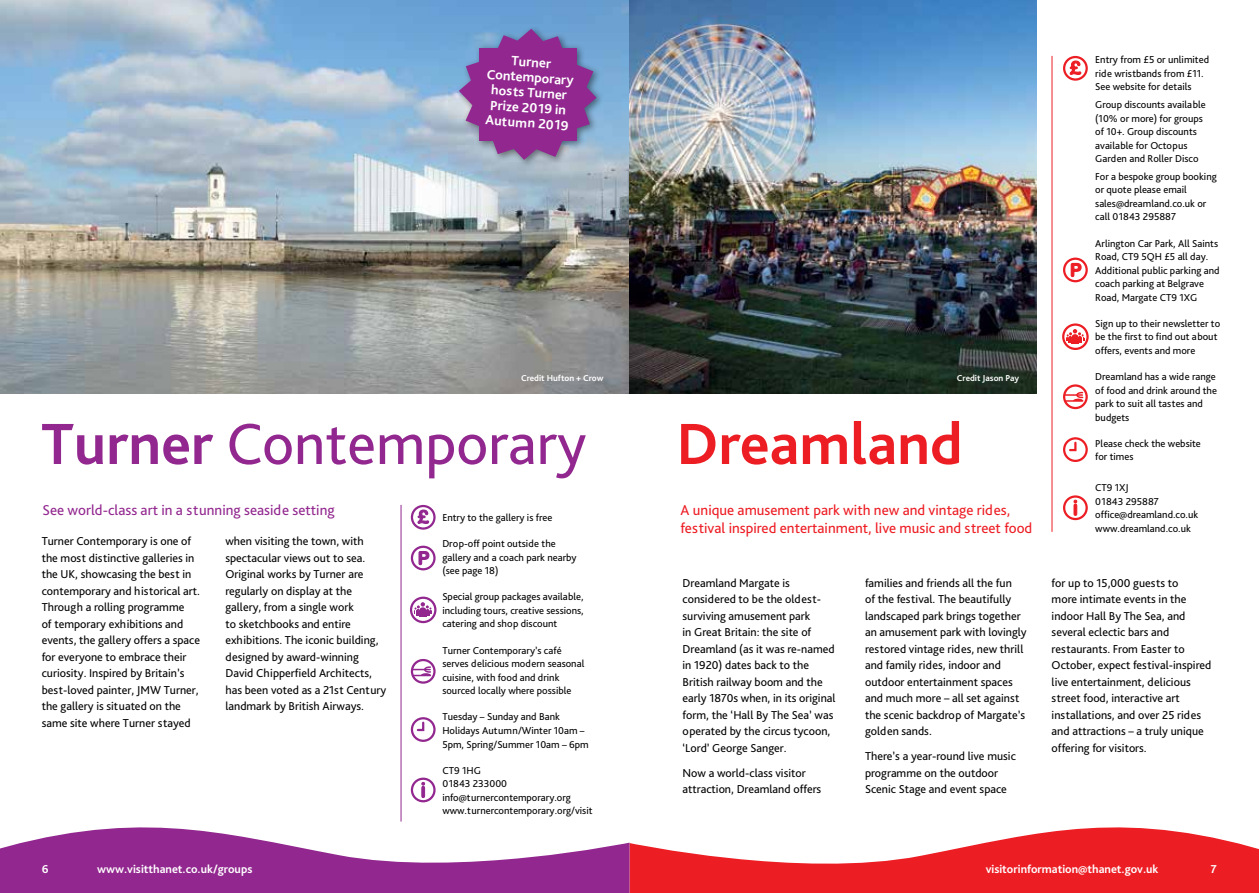
<style>
.page{position:relative;width:1259px;height:893px;background:#fff}
.page>*{position:absolute;margin:0;border:0;box-sizing:border-box;transform-origin:0 0}
.t1{font:60.75px "Bliss Pro";color:#92278f}
.t2{font:700 60.75px "Bliss Pro";color:#ed1d24}
.t3{font:15px/18px "Bliss Pro";color:#ed1d24}
.t4{font:15px "Bliss Pro";color:#92278f}
.t5{font:700 14.1px/15.1px "Bliss Pro";color:#fff;text-align:center}
.t6{font:12px/16.5px "Bliss Pro";color:#000}
.t7{font:700 12px "Bliss Pro";color:#fff}
.t8{font:10.5px/13.5px "Bliss Pro";color:#000}
.t9{font:700 9px "Bliss Pro";color:#fff}
.s1{font-weight:700}
</style>
<div class="page">
<img style="left:0;top:0;width:629px;height:393px">
<hr style="left:401px;top:505px;width:1px;height:316px;background:#92278f">
<svg style="left:629px;top:827px;width:630px;height:66px;fill:#ed1d24"></svg>
<svg style="left:0;top:806px;width:629px;height:87px;fill:#92278f"></svg>
<img style="left:629px;top:0;width:408px;height:393px">
<div style="left:410px;top:597px;width:26px;height:26px;border:2px solid #92278f;border-radius:50%"></div>
<div style="left:419px;top:610px;width:8px;height:7px;background:#92278f"></div>
<svg style="left:414px;top:602px;width:18px;height:14px"></svg>
<div style="left:411px;top:505px;width:24px;height:25px;border:2px solid #92278f;border-radius:50%"></div>
<svg style="left:417px;top:509px;width:13px;height:15px"></svg>
<svg style="left:418px;top:550px;width:12px;height:16px"></svg>
<div style="left:411px;top:546px;width:24px;height:24px;border:2px solid #92278f;border-radius:50%"></div>
<div style="left:411px;top:778px;width:24px;height:24px;border:2px solid #92278f;border-radius:50%"></div>
<svg style="left:421px;top:782px;width:4px;height:16px"></svg>
<div style="left:411px;top:717px;width:24px;height:25px;border:2px solid #92278f;border-radius:50%"></div>
<svg style="left:416px;top:720px;width:9px;height:12px"></svg>
<div style="left:411px;top:659px;width:24px;height:25px;border:2px solid #92278f;border-radius:50%"></div>
<svg style="left:413px;top:666px;width:19px;height:10px"></svg>
<hr style="left:1051px;top:56px;width:1px;height:476px;background:#ed1d24">
<div style="left:1063px;top:56px;width:24px;height:25px;border:2px solid #ed1d24;border-radius:50%"></div>
<svg style="left:1069px;top:60px;width:13px;height:15px"></svg>
<svg style="left:1070px;top:262px;width:12px;height:16px"></svg>
<div style="left:1063px;top:258px;width:24px;height:24px;border:2px solid #ed1d24;border-radius:50%"></div>
<div style="left:1063px;top:495px;width:24px;height:25px;border:2px solid #ed1d24;border-radius:50%"></div>
<svg style="left:1073px;top:500px;width:4px;height:16px"></svg>
<div style="left:1063px;top:437px;width:24px;height:25px;border:2px solid #ed1d24;border-radius:50%"></div>
<svg style="left:1067px;top:441px;width:10px;height:11px"></svg>
<div style="left:1063px;top:384px;width:24px;height:25px;border:2px solid #ed1d24;border-radius:50%"></div>
<svg style="left:1064px;top:391px;width:20px;height:11px"></svg>
<div style="left:1067px;top:337px;width:15px;height:7px;background:#ed1d24"></div>
<div style="left:1062px;top:323px;width:26px;height:27px;border:2px solid #ed1d24;border-radius:50%"></div>
<svg style="left:1066px;top:329px;width:18px;height:13px"></svg>
<div style="left:455px;top:25px;width:149px;height:143px;background:#000;opacity:.45"></div>
<svg style="left:459px;top:29px;width:137px;height:131px;background:#8e51a1"></svg>
<p class="t5" style="left:488px;top:51px;width:89px;rotate:4deg">Turner<br>Contemporary hosts Turner<br>Prize 2019 in<br>Autumn 2019</p>
<p class="t9" style="left:521px;top:372px;width:84px">Credit Hufton + Crow</p>
<h1 class="t1" style="left:41px;top:406px;width:546px"><span class="s1">Turner</span> Contemporary</h1>
<p class="t4" style="left:43px;top:501px;width:294px">See world-class art in a stunning seaside setting</p>
<p class="t6" style="left:42px;top:533px;width:160px">Turner Contemporary is one of the most distinctive galleries in the UK, showcasing the best in contemporary and historical art.<br>Through a rolling programme<br>of temporary exhibitions and events, the gallery offers a space for everyone to embrace their curiosity. Inspired by Britain’s best-loved painter, JMW Turner, the gallery is situated on the same site where Turner stayed</p>
<p class="t6" style="left:225px;top:533px;width:162px">when visiting the town, with spectacular views out to sea.<br>Original works by Turner are regularly on display at the gallery, from a single work<br>to sketchbooks and entire exhibitions. The iconic building, designed by award-winning<br>David Chipperfield Architects, has been voted as a 21st Century landmark by British Airways.</p>
<p class="t8" style="left:442px;top:510px;width:112px">Entry to the gallery is free</p>
<p class="t8" style="left:442px;top:537px;width:136px">Drop-off point outside the gallery and a coach park nearby (see page 18)</p>
<p class="t8" style="left:442px;top:590px;width:143px;text-align:justify">Special group packages available, including tours, creative sessions, catering and shop discount</p>
<p class="t8" style="left:442px;top:643px;width:143px">Turner Contemporary’s café serves delicious modern seasonal cuisine, with food and drink sourced locally where possible</p>
<p class="t8" style="left:442px;top:710px;width:148px">Tuesday – Sunday and Bank<br>Holidays Autumn/Winter 10am –<br>5pm, Spring/Summer 10am – 6pm</p>
<p class="t8" style="left:442px;top:763px;width:152px">CT9 1HG<br>01843 233000 info@turnercontemporary.org www.turnercontemporary.org/visit</p>
<p class="t9" style="left:957px;top:372px;width:64px">Credit Jason Pay</p>
<h1 class="t2" style="left:676px;top:406px;width:288px">Dreamland</h1>
<p class="t3" style="left:680px;top:501px;width:353px">A unique amusement park with new and vintage rides, festival inspired entertainment, live music and street food</p>
<p class="t6" style="left:682px;top:574px;width:155px">Dreamland Margate is considered to be the oldest&shy;surviving amusement park<br>in Great Britain: the site of<br>Dreamland (as it was re-named in 1920) dates back to the<br>British railway boom and the early 1870s when, in its original form, the ‘Hall By The Sea’ was operated by the circus tycoon, ‘Lord’ George Sanger.</p>
<p class="t6" style="left:682px;top:764px;width:140px">Now a world-class visitor attraction, Dreamland offers</p>
<p class="t6" style="left:865px;top:574px;width:163px">families and friends all the fun<br>of the festival. The beautifully landscaped park brings together an amusement park with lovingly restored vintage rides, new thrill and family rides, indoor and outdoor entertainment spaces and much more – all set against the scenic backdrop of Margate’s golden sands.</p>
<p class="t6" style="left:865px;top:748px;width:152px">There’s a year-round live music programme on the outdoor<br>Scenic Stage and event space</p>
<p class="t8" style="left:1095px;top:53px;width:115px">Entry from £5 or unlimited ride wristbands from £11.<br>See website for details</p>
<p class="t8" style="left:1095px;top:98px;width:112px">Group discounts available (10% or more) for groups of 10+. Group discounts available for Octopus<br>Garden and Roller Disco</p>
<p class="t8" style="left:1095px;top:169px;width:123px">For a bespoke group booking or quote please email sales@dreamland.co.uk or call 01843 295887</p>
<p class="t8" style="left:1095px;top:236px;width:126px">Arlington Car Park, All Saints<br>Road, CT9 5QH £5 all day.<br>Additional public parking and coach parking at Belgrave<br>Road, Margate CT9 1XG</p>
<p class="t8" style="left:1095px;top:316px;width:126px">Sign up to their newsletter to be the first to find out about offers, events and more</p>
<p class="t8" style="left:1095px;top:370px;width:123px">Dreamland has a wide range of food and drink around the park to suit all tastes and budgets</p>
<p class="t8" style="left:1095px;top:436px;width:107px">Please check the website for times</p>
<p class="t8" style="left:1095px;top:480px;width:105px">CT9 1XJ<br>01843 295887 office@dreamland.co.uk www.dreamland.co.uk</p>
<p class="t6" style="left:1051px;top:574px;width:161px">for up to 15,000 guests to<br>more intimate events in the indoor Hall By The Sea, and several eclectic bars and restaurants. From Easter to<br>October, expect festival-inspired live entertainment, delicious street food, interactive art installations, and over 25 rides and attractions – a truly unique offering for visitors.</p>
<p class="t7" style="left:42px;top:861px;width:8px">6</p>
<p class="t7" style="left:97px;top:861px;width:157px">www.visitthanet.co.uk/groups</p>
<p class="t7" style="left:985px;top:861px;width:174px">visitorinformation@thanet.gov.uk</p>
<p class="t7" style="left:1210px;top:861px;width:7px">7</p>
</div>
